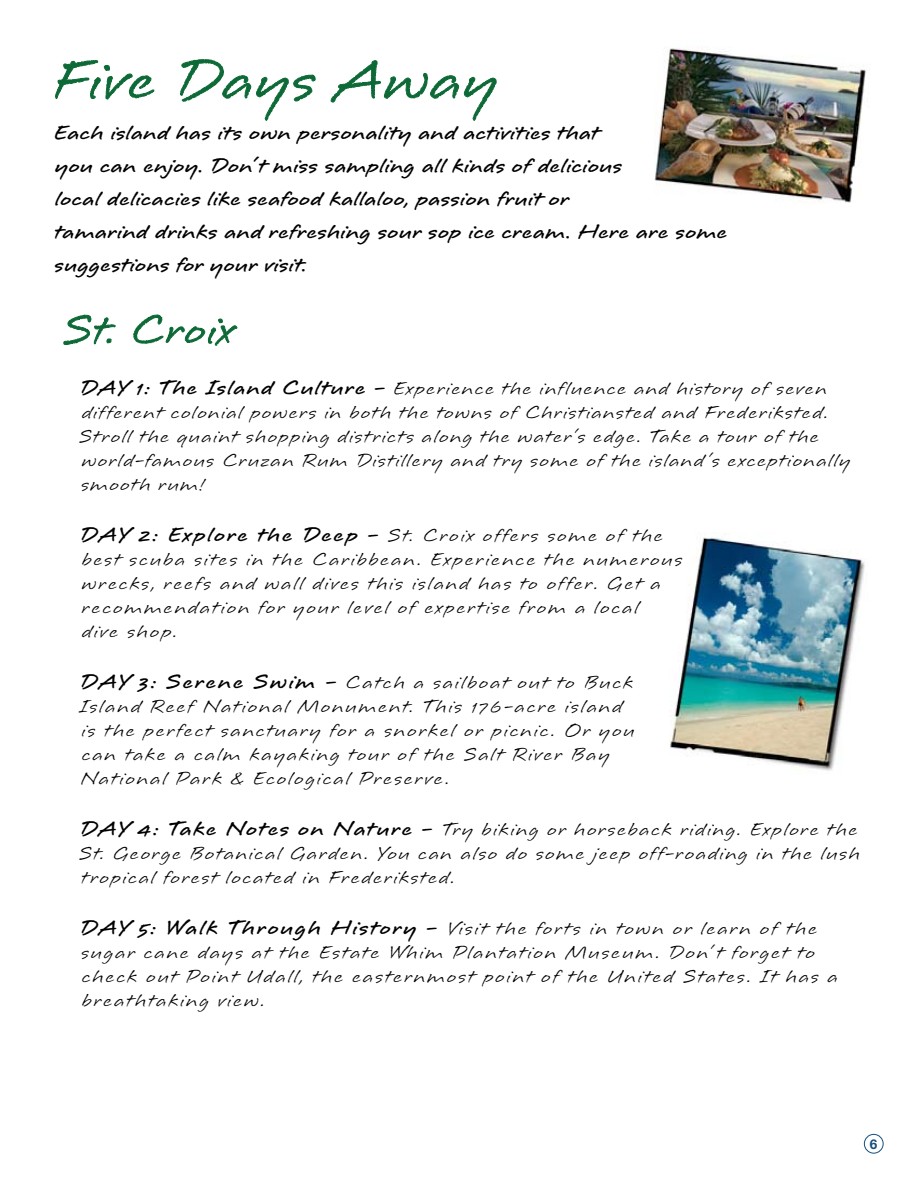
<style>
.page{position:relative;width:918px;height:1188px;background:#fff}
.page>*{position:absolute;margin:0;border:0;box-sizing:border-box;transform-origin:0 0}
.t1{font:73.5px "Longhand";letter-spacing:.005em;color:#0d6a37}
.t2{font:54px "Longhand";letter-spacing:.01em;color:#0d6a37}
.t3{font:700 27px/33px "Longhand";letter-spacing:.005em;color:#000}
.t4{font:24px/24px "Longhand";letter-spacing:.055em;color:#000}
.t5{font:700 13.5px "Helvetica Neue CE";color:#154f7e}
.s1{font-weight:700;font-size:27px}
</style>
<div class="page">
<img style="left:654px;top:48px;width:212px;height:155px">
<img style="left:670px;top:537px;width:195px;height:234px">
<svg style="left:55px;top:60px;width:99px;height:39px"></svg>
<svg style="left:180px;top:59px;width:135px;height:62px"></svg>
<svg style="left:331px;top:60px;width:165px;height:61px"></svg>
<svg style="left:63px;top:315px;width:53px;height:30px"></svg>
<svg style="left:133px;top:315px;width:104px;height:30px"></svg>
<div style="left:864px;top:1134px;width:20px;height:20px;border:1px solid #154f7e;border-radius:50%"></div>
<h1 class="t1" style="left:51px;top:44px;width:449px">Five Days Away</h1>
<p class="t3" style="left:54px;top:116px;width:675px">Each island has its own personality and activities that<br>you can enjoy. Don’ t miss sampling all kinds of delicious<br>local delicacies like seafood kallaloo, passion fruit or<br>tamarind drinks and refreshing sour sop ice cream. Here are some suggestions for your visit.</p>
<h2 class="t2" style="left:62px;top:303px;width:174px">St. Croix</h2>
<p class="t4" style="left:78px;top:377px;width:774px"><span class="s1">DAY 1: The Island Culture -</span> Experience the influence and history of seven different colonial powers in both the towns of Christiansted and Frederiksted.<br>Stroll the quaint shopping districts along the water’s edge. Take a tour of the world-famous Cruzan Rum Distillery and try some of the island’s exceptionally smooth rum!</p>
<p class="t4" style="left:80px;top:524px;width:604px"><span class="s1">DAY 2: Explore the Deep -</span> St. Croix offers some of the best scuba sites in the Caribbean. Experience the numerous wrecks, reefs and wall dives this island has to offer. Get a recommendation for your level of expertise from a local<br>dive shop.</p>
<p class="t4" style="left:79px;top:671px;width:557px"><span class="s1">DAY 3: Serene Swim -</span> Catch a sailboat out to Buck Island Reef National Monument. This 176-acre island is the perfect sanctuary for a snorkel or picnic. Or you can take a calm kayaking tour of the Salt River Bay National Park &amp; Ecological Preserve.</p>
<p class="t4" style="left:78px;top:818px;width:783px;text-align:justify"><span class="s1">DAY 4: Take Notes on Nature -</span> Try biking or horseback riding. Explore the St. George Botanical Garden. You can also do some jeep off-roading in the lush tropical forest located in Frederiksted.</p>
<p class="t4" style="left:80px;top:917px;width:760px"><span class="s1">DAY 5: Walk Through History -</span> Visit the forts in town or learn of the sugar cane days at the Estate Whim Plantation Museum. Don’ t forget to check out Point Udall, the easternmost point of the United States. It has a breathtaking view.</p>
<p class="t5" style="left:870px;top:1135px;width:9px">6</p>
</div>
